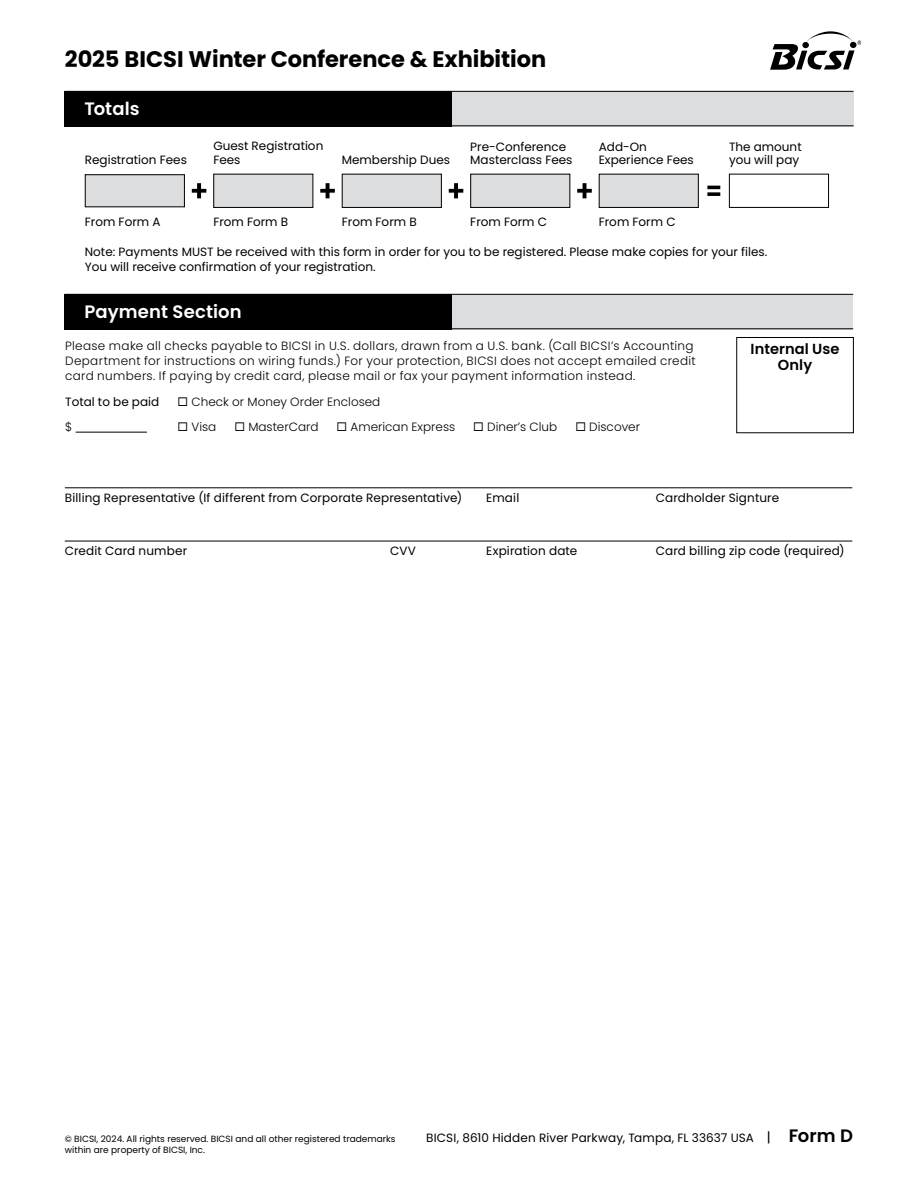
<style>
.page{position:relative;width:918px;height:1188px;background:#fff}
.page>*{position:absolute;margin:0;border:0;box-sizing:border-box;transform-origin:0 0}
.t1{font:700 22.5px "Poppins";letter-spacing:-.005em;color:#000}
.t2{font:600 18px "Poppins";letter-spacing:.005em;color:#fff}
.t3{font:600 14.55px/15.3px "Poppins";letter-spacing:.005em;color:#000;text-align:center}
.t4{font:12px/13.5px "Poppins";color:#000}
.t5{font:300 12px/15px "Poppins";letter-spacing:.025em;color:#000101}
.t6{font:300 12px "Poppins";color:#000}
.t7{font:9px "Poppins";color:#000}
.s1{font-size:13.5px}
.s2{font-weight:600;font-size:18px}
</style>
<div class="page">
<svg style="left:770px;top:31px;width:91px;height:39px"></svg>
<hr style="left:76px;top:432px;width:71px;height:1px;background:#000">
<div style="left:737px;top:337px;width:117px;height:96px;border:1px solid #000"></div>
<div style="left:398px;top:294px;width:455px;height:35px;background:#dcddde"></div>
<div style="left:65px;top:294px;width:387px;height:35px;background:#000"></div>
<hr style="left:65px;top:328px;width:788px;height:1px;background:#000">
<hr style="left:65px;top:294px;width:788px;height:1px;background:#000">
<div style="left:398px;top:91px;width:456px;height:35px;background:#dcddde"></div>
<hr style="left:65px;top:125px;width:788px;height:1px;background:#000">
<hr style="left:65px;top:91px;width:788px;height:1px;background:#000">
<div style="left:65px;top:91px;width:387px;height:35px;background:#000"></div>
<div style="left:85px;top:175px;width:99px;height:32px;background:#dcddde"></div>
<div style="left:85px;top:174px;width:100px;height:33px;border:1px solid #000"></div>
<svg style="left:192px;top:183px;width:14px;height:15px"></svg>
<svg style="left:707px;top:186px;width:13px;height:3px"></svg>
<svg style="left:707px;top:192px;width:13px;height:4px"></svg>
<div style="left:342px;top:174px;width:99px;height:33px;background:#dcddde"></div>
<div style="left:342px;top:174px;width:100px;height:34px;border:1px solid #000"></div>
<svg style="left:449px;top:183px;width:14px;height:15px"></svg>
<svg style="left:577px;top:183px;width:15px;height:15px"></svg>
<div style="left:471px;top:174px;width:99px;height:33px;background:#dcddde"></div>
<div style="left:470px;top:174px;width:100px;height:34px;border:1px solid #000"></div>
<div style="left:599px;top:174px;width:99px;height:33px;background:#dcddde"></div>
<div style="left:599px;top:174px;width:100px;height:34px;border:1px solid #000"></div>
<div style="left:729px;top:174px;width:100px;height:34px;border:1px solid #000"></div>
<div style="left:214px;top:174px;width:99px;height:33px;background:#dcddde"></div>
<div style="left:213px;top:174px;width:100px;height:34px;border:1px solid #000"></div>
<svg style="left:320px;top:183px;width:15px;height:15px"></svg>
<hr style="left:65px;top:487px;width:787px;height:1px;background:#000">
<hr style="left:65px;top:541px;width:787px;height:1px;background:#000">
<h1 class="t1" style="left:65px;top:46px;width:483px">2025 BICSI Winter Conference &amp; Exhibition</h1>
<h2 class="t2" style="left:85px;top:98px;width:57px">Totals</h2>
<p class="t4" style="left:85px;top:153px;width:104px">Registration Fees</p>
<p class="t4" style="left:342px;top:153px;width:110px">Membership Dues</p>
<p class="t4" style="left:213px;top:138px;width:111px;line-height:14.4px">Guest Registration<br>Fees</p>
<p class="t4" style="left:470px;top:140px;width:104px">Pre-Conference<br>Masterclass Fees</p>
<p class="t4" style="left:599px;top:140px;width:97px">Add-On<br>Experience Fees</p>
<p class="t4" style="left:85px;top:215px;width:77px">From Form A</p>
<p class="t4" style="left:342px;top:215px;width:76px">From Form B</p>
<p class="t4" style="left:470px;top:215px;width:78px">From Form C</p>
<p class="t4" style="left:599px;top:215px;width:78px">From Form C</p>
<p class="t4" style="left:213px;top:215px;width:76px">From Form B</p>
<p class="t4" style="left:729px;top:140px;width:74px">The amount you will pay</p>
<p class="t4" style="left:85px;top:244px;width:684px;line-height:15px">Note: Payments MUST be received with this form in order for you to be registered. Please make copies for your files.<br>You will receive confirmation of your registration.</p>
<h2 class="t2" style="left:85px;top:301px;width:159px">Payment Section</h2>
<p class="t5" style="left:65px;top:338px;width:632px">Please make all checks payable to BICSI in U.S. dollars, drawn from a U.S. bank. (Call BICSI’s Accounting<br>Department for instructions on wiring funds.) For your protection, BICSI does not accept emailed credit card numbers. If paying by credit card, please mail or fax your payment information instead.</p>
<p class="t4" style="left:65px;top:395px;width:96px">Total to be paid</p>
<p class="t6" style="left:178px;top:395px;width:204px">◻ Check or Money Order Enclosed</p>
<p class="t6" style="left:65px;top:420px;width:9px">$</p>
<p class="t6" style="left:178px;top:420px;width:40px">◻ Visa</p>
<p class="t6" style="left:234px;top:420px;width:86px">◻ MasterCard</p>
<p class="t6" style="left:337px;top:420px;width:120px">◻ American Express</p>
<p class="t6" style="left:473px;top:420px;width:86px">◻ Diner’s Club</p>
<p class="t6" style="left:575px;top:420px;width:66px">◻ Discover</p>
<p class="t3" style="left:751px;top:342px;width:91px">Internal Use<br>Only</p>
<p class="t4" style="left:65px;top:491px;width:399px">Billing Representative (If different from Corporate Representative)</p>
<p class="t4" style="left:486px;top:491px;width:34px">Email</p>
<p class="t4" style="left:656px;top:491px;width:125px">Cardholder Signture</p>
<p class="t4" style="left:65px;top:544px;width:124px">Credit Card number</p>
<p class="t4" style="left:390px;top:544px;width:27px">CVV</p>
<p class="t4" style="left:486px;top:544px;width:93px">Expiration date</p>
<p class="t4" style="left:656px;top:544px;width:190px">Card billing zip code (required)</p>
<p class="t7" style="left:65px;top:1133px;width:332px">© BICSI, 2024. All rights reserved. BICSI and all other registered trademarks</p>
<p class="t4" style="left:426px;top:1131px;width:429px">BICSI, 8610 Hidden River Parkway, Tampa, FL 33637 USA <span class="s1">|</span> <span class="s2">Form D</span></p>
<p class="t7" style="left:65px;top:1144px;width:142px">within are property of BICSI, Inc.</p>
</div>
